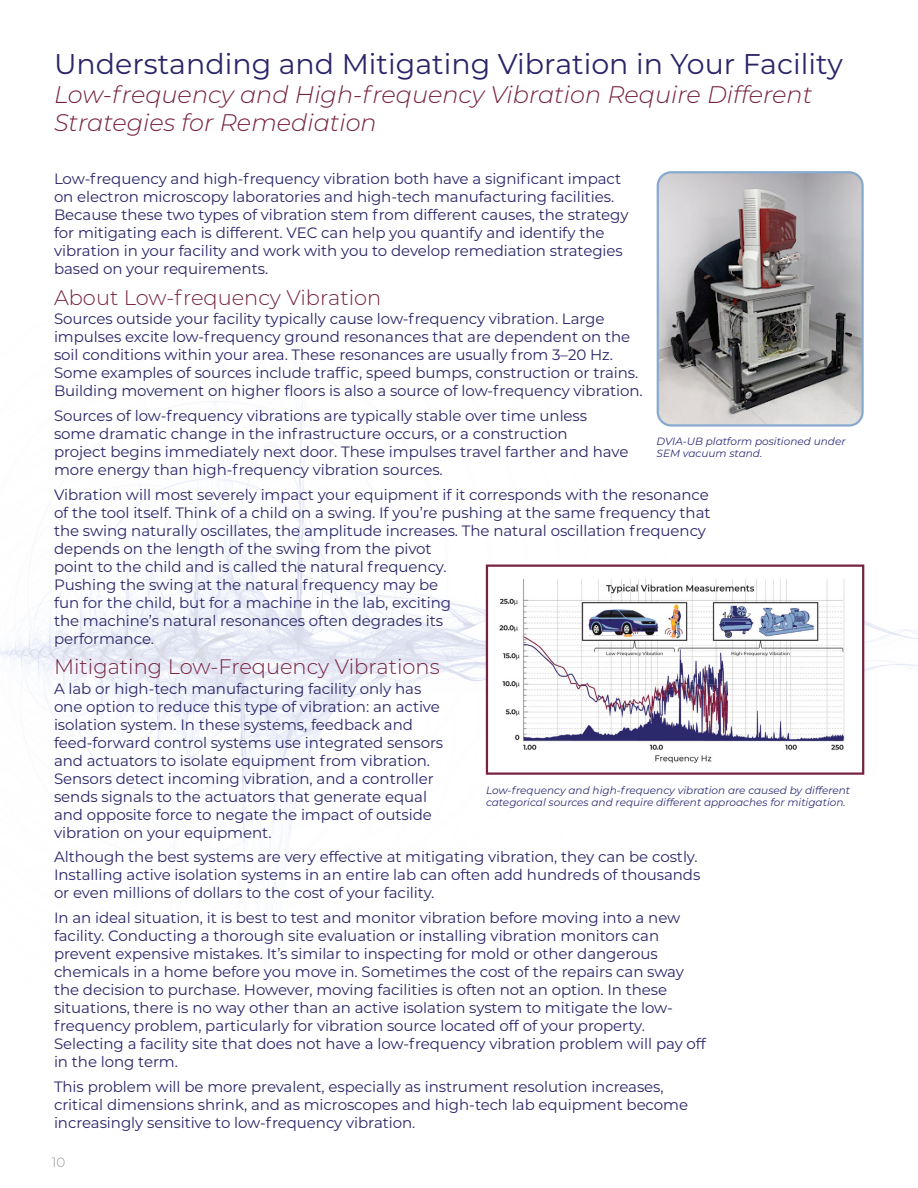
<style>
.page{position:relative;width:918px;height:1188px;background:#fff}
.page>*{position:absolute;margin:0;border:0;box-sizing:border-box;transform-origin:0 0}
.Main_Page_Head_Light{font:28.5px "Montserrat";color:#292568}
.main_page_subhead_light{font:italic 300 24px/28.5px "Montserrat";color:#772242}
.red_subhead_light{font:300 21px "Montserrat";color:#772242}
.Body_Copy_1{font:15px/18px "Montserrat";letter-spacing:-.005em;color:#292568}
.t1{font:300 13.5px "Montserrat";color:#939598}
.t2{font:italic 10.5px/12px "Montserrat";color:#2e2c76}
</style>
<div class="page">
<img style="left:0;top:323px;width:918px;height:638px">
<img style="left:658px;top:174px;width:205px;height:251px">
<div style="left:657px;top:171px;width:207px;height:256px;border:2px solid #88aacf;border-radius:14px"></div>
<svg style="left:485px;top:563px;width:380px;height:213px"></svg>
<p class="Main_Page_Head_Light" style="left:54px;top:44px;width:790px">Understanding and Mitigating Vibration in Your Facility</p>
<p class="main_page_subhead_light" style="left:54px;top:79px;width:760px">Low-frequency and High-frequency Vibration Require Different<br>Strategies for Remediation</p>
<p class="Body_Copy_1" style="left:54px;top:170px;width:576px">Low-frequency and high-frequency vibration both have a significant impact on electron microscopy laboratories and high-tech manufacturing facilities.<br>Because these two types of vibration stem from different causes, the strategy for mitigating each is different. VEC can help you quantify and identify the vibration in your facility and work with you to develop remediation strategies based on your requirements.</p>
<p class="red_subhead_light" style="left:54px;top:283px;width:329px">About Low-frequency Vibration</p>
<p class="Body_Copy_1" style="left:54px;top:309px;width:590px">Sources outside your facility typically cause low-frequency vibration. Large impulses excite low-frequency ground resonances that are dependent on the soil conditions within your area. These resonances are usually from 3–20 Hz.<br>Some examples of sources include traffic, speed bumps, construction or trains.<br>Building movement on higher floors is also a source of low-frequency vibration.</p>
<p class="Body_Copy_1" style="left:54px;top:406px;width:576px">Sources of low-frequency vibrations are typically stable over time unless some dramatic change in the infrastructure occurs, or a construction<br>project begins immediately next door. These impulses travel farther and have more energy than high-frequency vibration sources.</p>
<p class="Body_Copy_1" style="left:54px;top:485px;width:658px">Vibration will most severely impact your equipment if it corresponds with the resonance of the tool itself. Think of a child on a swing. If you’re pushing at the same frequency that the swing naturally oscillates, the amplitude increases. The natural oscillation frequency depends on the length of the swing from the pivot<br>point to the child and is called the natural frequency.<br>Pushing the swing at the natural frequency may be<br>fun for the child, but for a machine in the lab, exciting<br>the machine’s natural resonances often degrades its<br>performance.</p>
<p class="red_subhead_light" style="left:54px;top:653px;width:387px">Mitigating Low-Frequency Vibrations</p>
<p class="Body_Copy_1" style="left:54px;top:679px;width:391px">A lab or high-tech manufacturing facility only has one option to reduce this type of vibration: an active isolation system. In these systems, feedback and feed-forward control systems use integrated sensors and actuators to isolate equipment from vibration.<br>Sensors detect incoming vibration, and a controller sends signals to the actuators that generate equal and opposite force to negate the impact of outside vibration on your equipment.</p>
<p class="Body_Copy_1" style="left:54px;top:847px;width:648px">Although the best systems are very effective at mitigating vibration, they can be costly.<br>Installing active isolation systems in an entire lab can often add hundreds of thousands or even millions of dollars to the cost of your facility.</p>
<p class="Body_Copy_1" style="left:54px;top:908px;width:654px">In an ideal situation, it is best to test and monitor vibration before moving into a new facility. Conducting a thorough site evaluation or installing vibration monitors can prevent expensive mistakes. It’s similar to inspecting for mold or other dangerous chemicals in a home before you move in. Sometimes the cost of the repairs can sway the decision to purchase. However, moving facilities is often not an option. In these situations, there is no way other than an active isolation system to mitigate the low&shy;frequency problem, particularly for vibration source located off of your property.<br>Selecting a facility site that does not have a low-frequency vibration problem will pay off in the long term.</p>
<p class="Body_Copy_1" style="left:54px;top:1077px;width:636px">This problem will be more prevalent, especially as instrument resolution increases, critical dimensions shrink, and as microscopes and high-tech lab equipment become increasingly sensitive to low-frequency vibration.</p>
<p class="t2" style="left:657px;top:435px;width:190px">DVIA-UB platform positioned under<br>SEM vacuum stand.</p>
<p class="t2" style="left:486px;top:784px;width:366px">Low-frequency and high-frequency vibration are caused by different categorical sources and require different approaches for mitigation.</p>
<p class="t1" style="left:52px;top:1153px;width:15px">10</p>
</div>
